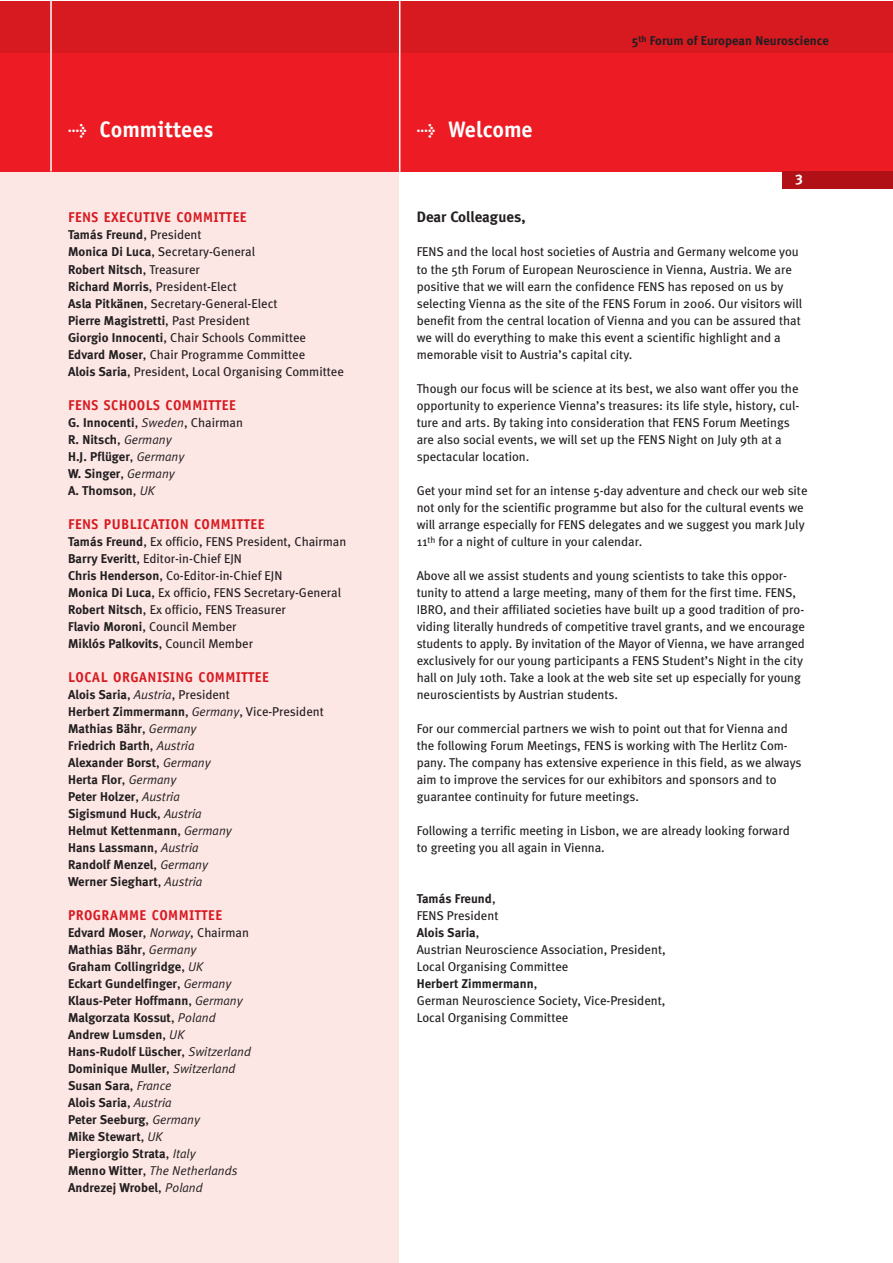
<style>
.page{position:relative;width:893px;height:1263px;background:#fff}
.page>*{position:absolute;margin:0;border:0;box-sizing:border-box;transform-origin:0 0}
.t1{font:700 22.5px "Officina Sans";color:#fff}
.t2{font:700 15px "Meta";color:#231f20}
.t3{font:700 14.25px "Officina Sans";letter-spacing:.03em;color:#d71920}
.t4{font:700 14.25px "Meta";color:#fff}
.t5{font:12.75px/17px "Meta";color:#231f20}
.t6{font:700 12.75px/17px "Meta";letter-spacing:.005em;color:#231f20}
.t7{font:italic 12.75px "Meta Plus Normal";color:#231f20}
.s1{font-family:"Meta Book Expert";font-weight:400}
.s2{font-weight:700}
.s3{font-weight:400}
.s4{font-family:"Meta Plus Normal";font-weight:400;font-style:italic}
.s5{font-family:"Meta";font-weight:700;font-style:normal}
.s6{font-family:"Meta";font-style:normal}
</style>
<div class="page">
<div style="left:0;top:171px;width:400px;height:1092px;background:#fde7e5"></div>
<div style="left:0;top:1px;width:892px;height:170px;background:#ed1c24"></div>
<div style="left:0;top:1px;width:892px;height:51px;background:#d71920"></div>
<div style="left:782px;top:171px;width:110px;height:17px;background:#b01016"></div>
<hr style="left:50px;top:1px;width:2px;height:170px;background:#fff">
<hr style="left:399px;top:1px;width:1px;height:1262px;background:#fff">
<h1 class="t1" style="left:68px;top:121px;width:147px"><span class="s1">t</span> Committees</h1>
<h1 class="t1" style="left:417px;top:121px;width:118px"><span class="s1">t</span> Welcome</h1>
<p class="t6" style="left:632px;top:34px;width:199px">5<sup>th</sup> Forum of European Neuroscience</p>
<p class="t4" style="left:795px;top:172px;width:9px">3</p>
<p class="t3" style="left:68px;top:212px;width:180px">FENS EXECUTIVE COMMITTEE</p>
<p class="t5" style="left:68px;top:228px;width:277px"><span class="s2">Tamás Freund</span>, President<br><span class="s2">Monica Di Luca</span>, Secretary-General<br><span class="s2">Robert Nitsch</span>, Treasurer<br><span class="s2">Richard Morris</span>, President-Elect<br><span class="s2">Asla Pitkänen</span>, Secretary-General-Elect<br><span class="s2">Pierre Magistretti</span>, Past President<br><span class="s2">Giorgio Innocenti</span>, Chair Schools Committee <span class="s2">Edvard Moser</span>, Chair Programme Committee<br><span class="s2">Alois Saria</span>, President, Local Organising Committee</p>
<p class="t3" style="left:68px;top:399px;width:169px">FENS SCHOOLS COMMITTEE</p>
<p class="t6" style="left:68px;top:415px;width:176px">G. Innocenti<span class="s3">,</span> <span class="s4">Sweden</span><span class="s3">, Chairman<br></span>R. Nitsch<span class="s3">,</span> <span class="s4">Germany<br></span>H.J. Pflüger<span class="s3">,</span> <span class="s4">Germany<br></span>W. Singer<span class="s3">,</span> <span class="s4">Germany<br></span>A. Thomson<span class="s3">,</span> <span class="s4">UK</span></p>
<p class="t3" style="left:68px;top:518px;width:198px">FENS PUBLICATION COMMITTEE</p>
<p class="t5" style="left:68px;top:534px;width:280px"><span class="s2">Tamás Freund</span>, Ex officio, FENS President, Chairman <span class="s2">Barry Everitt</span>, Editor-in-Chief EJN<br><span class="s2">Chris Henderson</span>, Co-Editor-in-Chief EJN<br><span class="s2">Monica Di Luca</span>, Ex officio, FENS Secretary-General <span class="s2">Robert Nitsch</span>, Ex officio, FENS Treasurer<br><span class="s2">Flavio Moroni</span>, Council Member<br><span class="s2">Miklós Palkovits</span>, Council Member</p>
<p class="t3" style="left:68px;top:671px;width:202px">LOCAL ORGANISING COMMITTEE</p>
<p class="t6" style="left:68px;top:687px;width:257px">Alois Saria<span class="s3">,</span> <span class="s4">Austria</span><span class="s3">, President<br></span>Herbert Zimmermann<span class="s3">,</span> <span class="s4">Germany</span><span class="s3">, Vice-President<br></span>Mathias Bähr<span class="s3">,</span> <span class="s4">Germany<br></span>Friedrich Barth<span class="s3">,</span> <span class="s4">Austria<br></span>Alexander Borst<span class="s3">,</span> <span class="s4">Germany<br></span>Herta Flor<span class="s3">,</span> <span class="s4">Germany<br></span>Peter Holzer<span class="s3">,</span> <span class="s4">Austria<br></span>Sigismund Huck<span class="s3">,</span> <span class="s4">Austria<br></span>Helmut Kettenmann<span class="s3">,</span> <span class="s4">Germany<br></span>Hans Lassmann<span class="s3">,</span> <span class="s4">Austria<br></span>Randolf Menzel<span class="s3">,</span> <span class="s4">Germany<br></span>Werner Sieghart<span class="s3">,</span> <span class="s4">Austria</span></p>
<p class="t3" style="left:68px;top:909px;width:156px">PROGRAMME COMMITTEE</p>
<p class="t6" style="left:68px;top:925px;width:185px">Edvard Moser<span class="s3">,</span> <span class="s4">Norway</span><span class="s3">, Chairman<br></span>Mathias Bähr<span class="s3">,</span> <span class="s4">Germany<br></span>Graham Collingridge<span class="s3">,</span> <span class="s4">UK<br></span>Eckart Gundelfinger<span class="s3">,</span> <span class="s4">Germany<br></span>Klaus-Peter Hoffmann<span class="s3">,</span> <span class="s4">Germany<br></span>Malgorzata Kossut<span class="s3">,</span> <span class="s4">Poland<br></span>Andrew Lumsden<span class="s3">,</span> <span class="s4">UK<br></span>Hans-Rudolf Lüscher<span class="s3">,</span> <span class="s4">Switzerland<br></span>Dominique Muller<span class="s3">,</span> <span class="s4">Switzerland<br></span>Susan Sara<span class="s3">,</span> <span class="s4">France<br></span>Alois Saria<span class="s3">,</span> <span class="s4">Austria<br></span>Peter Seeburg<span class="s3">,</span> <span class="s4">Germany<br></span>Mike Stewart<span class="s3">,</span> <span class="s4">UK<br></span>Piergiorgio Strata<span class="s3">,</span> <span class="s4">Italy</span></p>
<p class="t7" style="left:68px;top:1166px;width:171px"><span class="s5">Menno Witter</span><span class="s6">,</span> The Netherlands</p>
<p class="t6" style="left:68px;top:1181px;width:136px">Andrezej Wrobel<span class="s3">,</span> <span class="s4">Poland</span></p>
<p class="t2" style="left:417px;top:212px;width:110px">Dear Colleagues,</p>
<p class="t5" style="left:417px;top:245px;width:387px">FENS and the local host societies of Austria and Germany welcome you to the 5th Forum of European Neuroscience in Vienna, Austria. We are positive that we will earn the confidence FENS has reposed on us by selecting Vienna as the site of the FENS Forum in 2006. Our visitors will benefit from the central location of Vienna and you can be assured that we will do everything to make this event a scientific highlight and a memorable visit to Austria’s capital city.</p>
<p class="t5" style="left:417px;top:381px;width:384px">Though our focus will be science at its best, we also want offer you the opportunity to experience Vienna’s treasures: its life style, history, cul&shy;ture and arts. By taking into consideration that FENS Forum Meetings are also social events, we will set up the FENS Night on July 9th at a spectacular location.</p>
<p class="t5" style="left:417px;top:483px;width:392px">Get your mind set for an intense 5-day adventure and check our web site not only for the scientific programme but also for the cultural events we will arrange especially for FENS delegates and we suggest you mark July 11<sup>th</sup> for a night of culture in your calendar.</p>
<p class="t5" style="left:417px;top:568px;width:390px">Above all we assist students and young scientists to take this oppor&shy;tunity to attend a large meeting, many of them for the first time. FENS, IBRO, and their affiliated societies have built up a good tradition of pro&shy;viding literally hundreds of competitive travel grants, and we encourage students to apply. By invitation of the Mayor of Vienna, we have arranged exclusively for our young participants a FENS Student’s Night in the city hall on July 10th. Take a look at the web site set up especially for young neuroscientists by Austrian students.</p>
<p class="t5" style="left:417px;top:721px;width:386px">For our commercial partners we wish to point out that for Vienna and the following Forum Meetings, FENS is working with The Herlitz Com&shy;pany. The company has extensive experience in this field, as we always aim to improve the services for our exhibitors and sponsors and to guarantee continuity for future meetings.</p>
<p class="t5" style="left:417px;top:823px;width:375px">Following a terrific meeting in Lisbon, we are already looking forward to greeting you all again in Vienna.</p>
<p class="t5" style="left:417px;top:891px;width:250px"><span class="s2">Tamás Freund</span>,<br>FENS President<br><span class="s2">Alois Saria</span>,<br>Austrian Neuroscience Association, President,<br>Local Organising Committee<br><span class="s2">Herbert Zimmermann</span>,<br>German Neuroscience Society, Vice-President,<br>Local Organising Committee</p>
</div>
